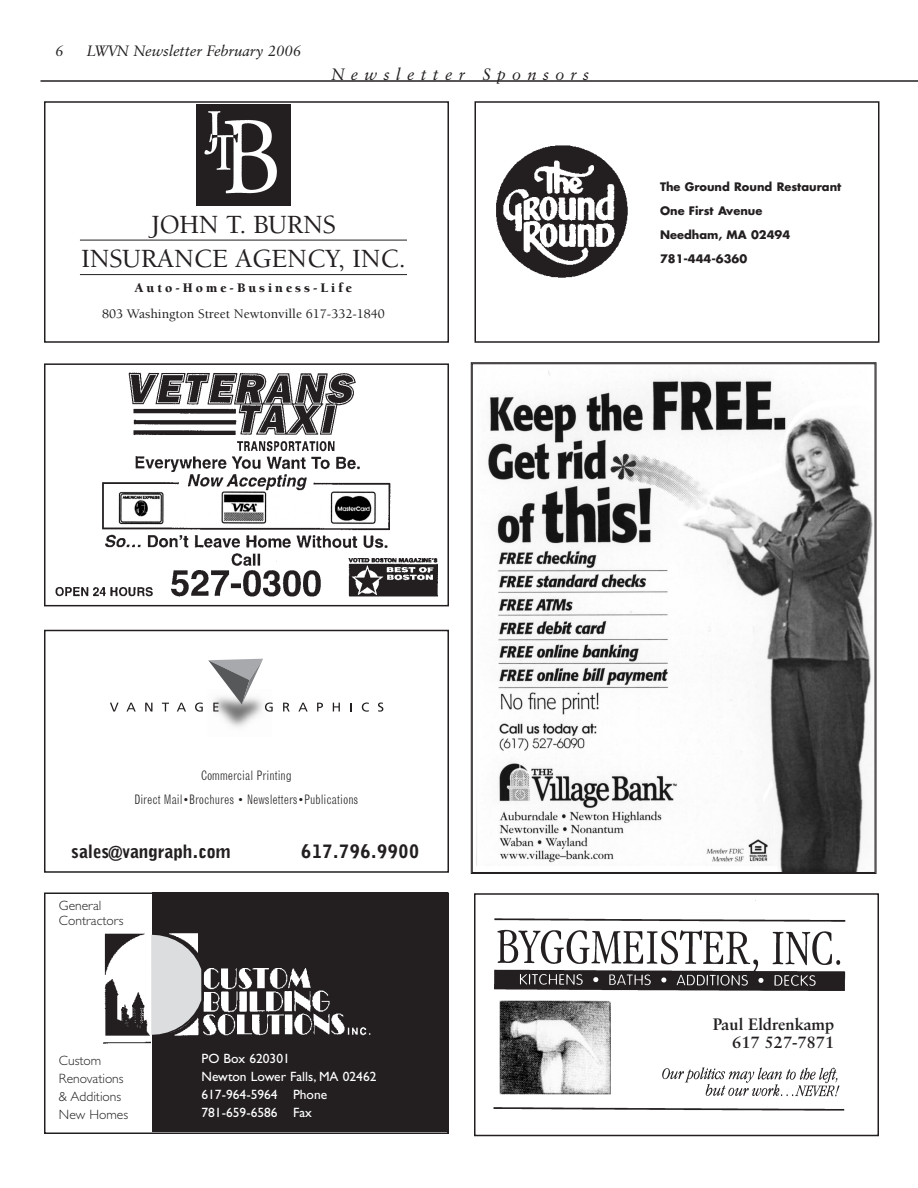
<style>
.page{position:relative;width:918px;height:1188px;background:#fff}
.page>*{position:absolute;margin:0;border:0;box-sizing:border-box;transform-origin:0 0}
.t1{font:500 27px/34.5px "Berkeley";letter-spacing:-.01em;color:#231f20;text-align:center}
.t2{font:900 18px "Grotesque";letter-spacing:-.005em;color:#231f20}
.t3{font:700 16.5px/18px "Classical Garamond BT";color:#231f20;text-align:right}
.t4{font:italic 16.5px "Classical Garamond BT";letter-spacing:.39em;color:#231f20}
.t5{font:italic 15px "Classical Garamond BT";color:#231f20}
.t6{font:13.5px/18px "Gill Sans";color:#fff}
.t7{font:300 13.5px/18px "Gill Sans";color:#231f20}
.t8{font:500 13.5px "Berkeley";color:#231f20}
.t9{font:900 13.5px "Berkeley";letter-spacing:.22em;color:#231f20}
.t10{font:300 condensed 12.75px/24px "Grotesque";color:#231f20;text-align:center}
.t11{font:700 11.4px/24.2px "Futura";color:#231f20}
</style>
<div class="page">
<img style="left:476px;top:371px;width:397px;height:500px">
<div style="left:44px;top:892px;width:405px;height:242px;border:2px solid #231f20"></div>
<div style="left:44px;top:101px;width:405px;height:242px;border:2px solid #231f20"></div>
<div style="left:474px;top:101px;width:405px;height:242px;border:2px solid #231f20"></div>
<div style="left:152px;top:892px;width:296px;height:240px;background:#231f20"></div>
<img style="left:103px;top:933px;width:48px;height:111px">
<img style="left:204px;top:968px;width:167px;height:68px">
<svg style="left:151px;top:933px;width:53px;height:103px;background:#bfbfc0"></svg>
<img style="left:496px;top:145px;width:132px;height:133px">
<div style="left:44px;top:630px;width:405px;height:243px;border:2px solid #231f20"></div>
<img style="left:218px;top:712px;width:43px;height:15px">
<svg style="left:110px;top:703px;width:9px;height:9px"></svg>
<svg style="left:126px;top:703px;width:10px;height:9px"></svg>
<svg style="left:145px;top:703px;width:7px;height:9px"></svg>
<svg style="left:162px;top:703px;width:7px;height:9px"></svg>
<svg style="left:177px;top:703px;width:9px;height:9px"></svg>
<svg style="left:195px;top:659px;width:78px;height:53px"></svg>
<svg style="left:283px;top:703px;width:7px;height:9px"></svg>
<svg style="left:298px;top:703px;width:10px;height:9px"></svg>
<svg style="left:317px;top:703px;width:6px;height:9px"></svg>
<svg style="left:333px;top:703px;width:7px;height:9px"></svg>
<svg style="left:350px;top:703px;width:2px;height:9px"></svg>
<svg style="left:362px;top:703px;width:7px;height:9px"></svg>
<svg style="left:378px;top:703px;width:5px;height:9px"></svg>
<hr style="left:40px;top:80px;width:878px;height:2px;background:#231f20">
<img style="left:493px;top:900px;width:353px;height:211px">
<div style="left:474px;top:893px;width:405px;height:243px;border:2px solid #231f20"></div>
<img style="left:55px;top:372px;width:383px;height:225px">
<div style="left:44px;top:363px;width:405px;height:243px;border:2px solid #231f20"></div>
<div style="left:495px;top:996px;width:120px;height:104px;background:#fff"></div>
<img style="left:500px;top:1000px;width:110px;height:95px">
<div style="left:108px;top:491px;width:278px;height:35px;background:#fff"></div>
<img style="left:118px;top:491px;width:258px;height:34px">
<div style="left:700px;top:1016px;width:136px;height:41px;background:#fff"></div>
<img style="left:197px;top:104px;width:93px;height:101px">
<hr style="left:80px;top:240px;width:327px;height:1px;background:#231f20">
<hr style="left:80px;top:274px;width:327px;height:1px;background:#231f20">
<p class="t5" style="left:56px;top:44px;width:10px">6</p>
<p class="t5" style="left:87px;top:44px;width:216px">LWVN Newsletter February 2006</p>
<p class="t4" style="left:332px;top:66px;width:259px">Newsletter Sponsors</p>
<h1 class="t1" style="left:81px;top:209px;width:326px">JOHN T. BURNS<br>INSURANCE AGENCY, INC.</h1>
<p class="t9" style="left:135px;top:283px;width:219px">Auto-Home-Business-Life</p>
<p class="t8" style="left:102px;top:308px;width:284px">803 Washington Street Newtonville 617-332-1840</p>
<p class="t11" style="left:660px;top:175px;width:183px">The Ground Round Restaurant<br>One First Avenue<br>Needham, MA 02494<br>781-444-6360</p>
<p class="t10" style="left:134px;top:764px;width:226px">Commercial Printing<br>Direct Mail•Brochures • Newsletters•Publications</p>
<h2 class="t2" style="left:72px;top:846px;width:161px">sales@vangraph.com</h2>
<h2 class="t2" style="left:301px;top:846px;width:120px">617.796.9900</h2>
<p class="t7" style="left:59px;top:900px;width:66px;line-height:15px">General<br>Contractors</p>
<p class="t7" style="left:59px;top:1052px;width:71px">Custom<br>Renovations &amp; Additions<br>New Homes</p>
<p class="t6" style="left:201px;top:1051px;width:177px">PO Box 620301<br>Newton Lower Falls, MA 02462<br>617-964-5964 Phone<br>781-659-6586 Fax</p>
<p class="t3" style="left:713px;top:1017px;width:123px">Paul Eldrenkamp<br>617 527-7871</p>
</div>
